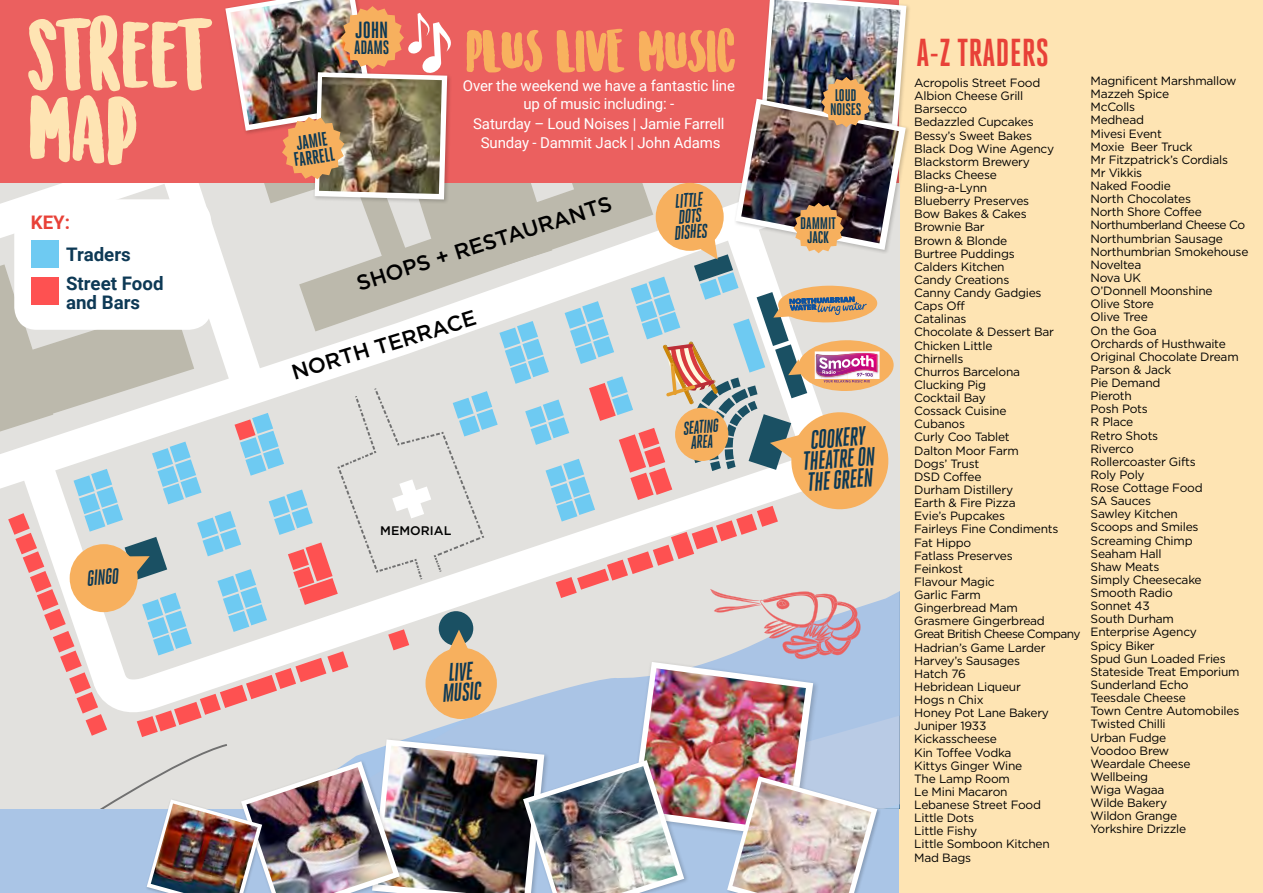
<style>
.page{position:relative;width:1263px;height:893px;background:#fff}
.page>*{position:absolute;margin:0;border:0;box-sizing:border-box;transform-origin:0 0}
.t1{font:91.5px/74.2px "Sunrise International Demo";color:#fee4b3}
.t2{font:55.5px "Sunrise International Demo";color:#f8b15e}
.t3{font:700 39px "Heroic Condensed";color:#e84138}
.t4{font:italic 700 26.1px/20.9px "Heroic Condensed";color:#0d3955;text-align:center;scale:.94 1}
.t5{font:italic 700 25.35px/20.1px "Heroic Condensed";color:#0d3955;scale:.94 1}
.t6{font:700 23.25px "Heroic Condensed";color:#0c3955}
.t7{font:italic 700 21.75px "Heroic Condensed";color:#0d3955;scale:.94 1}
.t8{font:500 21.3px "Gotham";color:#000}
.t9{font:italic 700 19.65px/15.8px "Heroic Condensed";color:#0d3955;scale:.94 1}
.t10{font:700 19.5px/16.5px "Heroic Condensed";color:#0c3955}
.t11{font:700 19.35px "Heroic Condensed";letter-spacing:-.01em;color:#0c3955}
.t12{font:700 18.75px/28.7px "Roboto";color:#0d3955}
.t13{font:700 18.75px "Roboto";color:#e84138}
.t14{font:italic 700 18.45px/14.7px "Heroic Condensed";color:#0d3955;text-align:center;scale:.94 1}
.t15{font:700 16.8px/14.4px "Heroic Condensed";letter-spacing:-.01em;color:#0c3955;text-align:center}
.t16{font:15px/18px "Roboto";letter-spacing:-.01em;color:#fff;text-align:center}
.t17{font:500 12.45px "Gotham";color:#000}
.t18{font:12px/13.2px "Gotham";letter-spacing:-.02em;color:#000}
</style>
<div class="page">
<div style="left:899px;top:0;width:364px;height:893px;background:#fee4b3"></div>
<div style="left:759px;top:0;width:152px;height:134px;background:#000;opacity:.19"></div>
<div style="left:733px;top:97px;width:177px;height:157px;background:#fee4b3"></div>
<img style="left:0;top:0;width:906px;height:893px">
<h1 class="t1" style="left:28px;top:23px;width:184px">STREET<br>MAP</h1>
<h3 class="t13" style="left:31px;top:209px;width:41px">KEY:</h3>
<h3 class="t12" style="left:66px;top:240px;width:99px">Traders<br>Street Food</h3>
<h3 class="t12" style="left:66px;top:287px;width:76px">and Bars</h3>
<h3 class="t7" style="left:85px;top:566px;width:35px;rotate:-4deg">GINGO</h3>
<h3 class="t10" style="left:290px;top:135px;width:43px;rotate:-8deg">JAMIE<br>FARRELL</h3>
<h3 class="t6" style="left:355px;top:18px;width:34px">JOHN</h3>
<h3 class="t11" style="left:354px;top:36px;width:37px">ADAMS</h3>
<h2 class="t2" style="left:466px;top:26px;width:271px">PLUS LIVE MUSIC</h2>
<p class="t16" style="left:463px;top:77px;width:274px">Over the weekend we have a fantastic line up of music including: -</p>
<p class="t16" style="left:473px;top:113px;width:253px;line-height:19.5px">Saturday – Loud Noises | Jamie Farrell<br>Sunday - Dammit Jack | John Adams</p>
<h3 class="t8" style="left:353px;top:271px;width:268px;rotate:-18deg">SHOPS + RESTAURANTS</h3>
<h3 class="t9" style="left:671px;top:194px;width:37px;rotate:-4deg">LITTLE<br>DOTS<br>DISHES</h3>
<h3 class="t8" style="left:288px;top:360px;width:193px;rotate:-17deg">NORTH TERRACE</h3>
<p class="t17" style="left:380px;top:522px;width:73px">MEMORIAL</p>
<h3 class="t5" style="left:439px;top:663px;width:43px;rotate:-4deg">LIVE<br>MUSIC</h3>
<h3 class="t14" style="left:682px;top:421px;width:39px;rotate:-4deg">SEATING<br>AREA</h3>
<h3 class="t15" style="left:830px;top:89px;width:33px;line-height:13.2px;text-align:left">LOUD<br>NOISES</h3>
<h3 class="t15" style="left:800px;top:216px;width:37px">DAMMIT<br>JACK</h3>
<h3 class="t4" style="left:800px;top:430px;width:78px;rotate:-4deg">COOKERY<br>THEATRE ON<br>THE GREEN</h3>
<h3 class="t3" style="left:916px;top:31px;width:134px">A-Z TRADERS</h3>
<p class="t18" style="left:914px;top:76px;width:168px">Acropolis Street Food<br>Albion Cheese Grill<br>Barsecco<br>Bedazzled Cupcakes<br>Bessy’s Sweet Bakes<br>Black Dog Wine Agency<br>Blackstorm Brewery<br>Blacks Cheese<br>Bling-a-Lynn<br>Blueberry Preserves<br>Bow Bakes &amp; Cakes<br>Brownie Bar<br>Brown &amp; Blonde<br>Burtree Puddings<br>Calders Kitchen<br>Candy Creations<br>Canny Candy Gadgies<br>Caps Off<br>Catalinas<br>Chocolate &amp; Dessert Bar<br>Chicken Little<br>Chirnells<br>Churros Barcelona<br>Clucking Pig<br>Cocktail Bay<br>Cossack Cuisine<br>Cubanos<br>Curly Coo Tablet<br>Dalton Moor Farm<br>Dogs’ Trust<br>DSD Coffee<br>Durham Distillery<br>Earth &amp; Fire Pizza<br>Evie’s Pupcakes<br>Fairleys Fine Condiments<br>Fat Hippo<br>Fatlass Preserves<br>Feinkost<br>Flavour Magic<br>Garlic Farm<br>Gingerbread Mam<br>Grasmere Gingerbread<br>Great British Cheese Company<br>Hadrian’s Game Larder<br>Harvey’s Sausages<br>Hatch 76<br>Hebridean Liqueur<br>Hogs n Chix<br>Honey Pot Lane Bakery<br>Juniper 1933<br>Kickasscheese<br>Kin Toffee Vodka<br>Kittys Ginger Wine<br>The Lamp Room<br>Le Mini Macaron<br>Lebanese Street Food<br>Little Dots<br>Little Fishy<br>Little Somboon Kitchen<br>Mad Bags</p>
<p class="t18" style="left:1090px;top:74px;width:159px">Magnificent Marshmallow<br>Mazzeh Spice<br>McColls<br>Medhead<br>Mivesi Event<br>Moxie Beer Truck<br>Mr Fitzpatrick’s Cordials<br>Mr Vikkis<br>Naked Foodie<br>North Chocolates<br>North Shore Coffee<br>Northumberland Cheese Co<br>Northumbrian Sausage<br>Northumbrian Smokehouse<br>Noveltea<br>Nova UK<br>O’Donnell Moonshine<br>Olive Store<br>Olive Tree<br>On the Goa<br>Orchards of Husthwaite<br>Original Chocolate Dream<br>Parson &amp; Jack<br>Pie Demand<br>Pieroth<br>Posh Pots<br>R Place<br>Retro Shots<br>Riverco<br>Rollercoaster Gifts<br>Roly Poly<br>Rose Cottage Food<br>SA Sauces<br>Sawley Kitchen<br>Scoops and Smiles<br>Screaming Chimp<br>Seaham Hall<br>Shaw Meats<br>Simply Cheesecake<br>Smooth Radio<br>Sonnet 43<br>South Durham<br>Enterprise Agency<br>Spicy Biker<br>Spud Gun Loaded Fries<br>Stateside Treat Emporium<br>Sunderland Echo<br>Teesdale Cheese<br>Town Centre Automobiles<br>Twisted Chilli<br>Urban Fudge<br>Voodoo Brew<br>Weardale Cheese<br>Wellbeing<br>Wiga Wagaa<br>Wilde Bakery<br>Wildon Grange<br>Yorkshire Drizzle</p>
</div>
